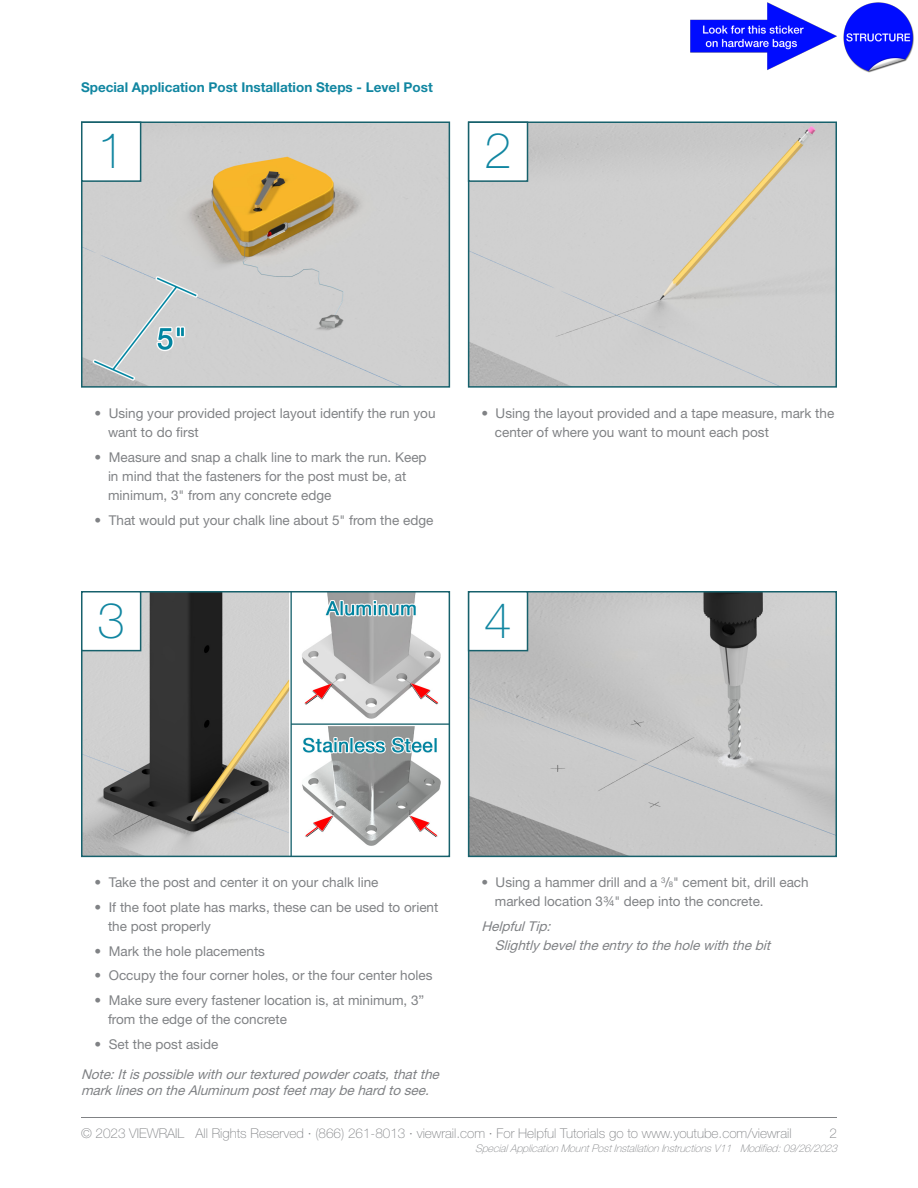
<style>
.page{position:relative;width:918px;height:1188px;background:#fff}
.page>*{position:absolute;margin:0;border:0;box-sizing:border-box;transform-origin:0 0}
.t1{font:100 49.5px "Helvetica Neue";color:#1186a1}
.Bullet_Points{font:13.5px/19.2px "Helvetica Neue";color:#808285}
.Bullet_Points-2{font:italic 13.5px/16.5px "Helvetica Neue";color:#808285}
.t2{font:100 13.5px "Helvetica Neue";color:#808285}
.t3{font:700 13.5px "Helvetica Neue";color:#1186a1}
.t4{font:italic 100 10.5px "Helvetica Neue";color:#808285}
.s1{font-size:7.8px}
</style>
<div class="page">
<img style="left:471px;top:594px;width:363px;height:260px">
<div style="left:468px;top:591px;width:369px;height:266px;border:2px solid #17616c"></div>
<img style="left:84px;top:594px;width:363px;height:260px">
<div style="left:81px;top:591px;width:369px;height:266px;border:2px solid #17616c"></div>
<img style="left:471px;top:125px;width:363px;height:260px">
<div style="left:468px;top:122px;width:369px;height:266px;border:2px solid #17616c"></div>
<img style="left:84px;top:125px;width:363px;height:260px">
<div style="left:81px;top:122px;width:369px;height:266px;border:2px solid #17616c"></div>
<img style="left:690px;top:2px;width:224px;height:71px">
<div style="left:469px;top:592px;width:59px;height:59px;background:#fff"></div>
<div style="left:468px;top:591px;width:60px;height:60px;border:2px solid #17616c"></div>
<div style="left:82px;top:592px;width:59px;height:59px;background:#fff"></div>
<div style="left:81px;top:591px;width:60px;height:60px;border:2px solid #17616c"></div>
<div style="left:469px;top:122px;width:59px;height:59px;background:#fff"></div>
<div style="left:468px;top:122px;width:60px;height:60px;border:2px solid #17616c"></div>
<div style="left:82px;top:122px;width:59px;height:59px;background:#fff"></div>
<div style="left:81px;top:122px;width:60px;height:60px;border:2px solid #17616c"></div>
<hr style="left:81px;top:1117px;width:756px;height:1px;background:#808285">
<p class="t3" style="left:81px;top:78px;width:353px">Special Application Post Installation Steps - Level Post</p>
<p class="t1" style="left:97px;top:122px;width:29px">1</p>
<p class="t1" style="left:484px;top:122px;width:29px">2</p>
<p class="Bullet_Points" style="left:108px;top:403px;width:329px;text-indent:-14px">• Using your provided project layout identify the run you want to do first</p>
<p class="Bullet_Points" style="left:108px;top:447px;width:320px;text-indent:-14px">• Measure and snap a chalk line to mark the run. Keep in mind that the fasteners for the post must be, at minimum, 3" from any concrete edge</p>
<p class="Bullet_Points" style="left:94px;top:510px;width:340px">• That would put your chalk line about 5" from the edge</p>
<p class="Bullet_Points" style="left:495px;top:403px;width:341px;text-indent:-14px">• Using the layout provided and a tape measure, mark the center of where you want to mount each post</p>
<p class="t1" style="left:97px;top:592px;width:29px">3</p>
<p class="t1" style="left:484px;top:592px;width:29px">4</p>
<p class="Bullet_Points" style="left:94px;top:873px;width:286px">• Take the post and center it on your chalk line</p>
<p class="Bullet_Points" style="left:108px;top:897px;width:332px;text-indent:-14px">• If the foot plate has marks, these can be used to orient the post properly</p>
<p class="Bullet_Points" style="left:94px;top:941px;width:172px">• Mark the hole placements</p>
<p class="Bullet_Points" style="left:94px;top:966px;width:340px">• Occupy the four corner holes, or the four center holes</p>
<p class="Bullet_Points" style="left:108px;top:990px;width:318px;text-indent:-14px">• Make sure every fastener location is, at minimum, 3” from the edge of the concrete</p>
<p class="Bullet_Points" style="left:94px;top:1034px;width:125px">• Set the post aside</p>
<p class="Bullet_Points-2" style="left:81px;top:1065px;width:364px">Note:Itispossiblewithourtextured powdercoats,thatthe marklinesontheAluminum postfeetmaybehard tosee.</p>
<p class="Bullet_Points" style="left:495px;top:873px;width:315px;text-indent:-14px">• Using a hammer drill and a <sup>3</sup>/<span class="s1">8</span>" cement bit, drill each marked location 3¾" deep into the concrete.</p>
<p class="Bullet_Points-2" style="left:481px;top:918px;width:74px">HelpfulTip:</p>
<p class="Bullet_Points-2" style="left:495px;top:937px;width:281px">Slightlybeveltheentrytotheholewiththebit</p>
<p class="t2" style="left:81px;top:1125px;width:712px">© 2023 VIEWRAIL All Rights Reserved ∙ (866) 261-8013 ∙ viewrail.com ∙ For Helpful Tutorials go to www.youtube.com/viewrail</p>
<p class="t2" style="left:829px;top:1125px;width:9px">2</p>
<p class="t4" style="left:475px;top:1142px;width:367px">SpecialApplicationMountPostInstallationInstructionsV11 Modified:09/26/2023</p>
</div>
